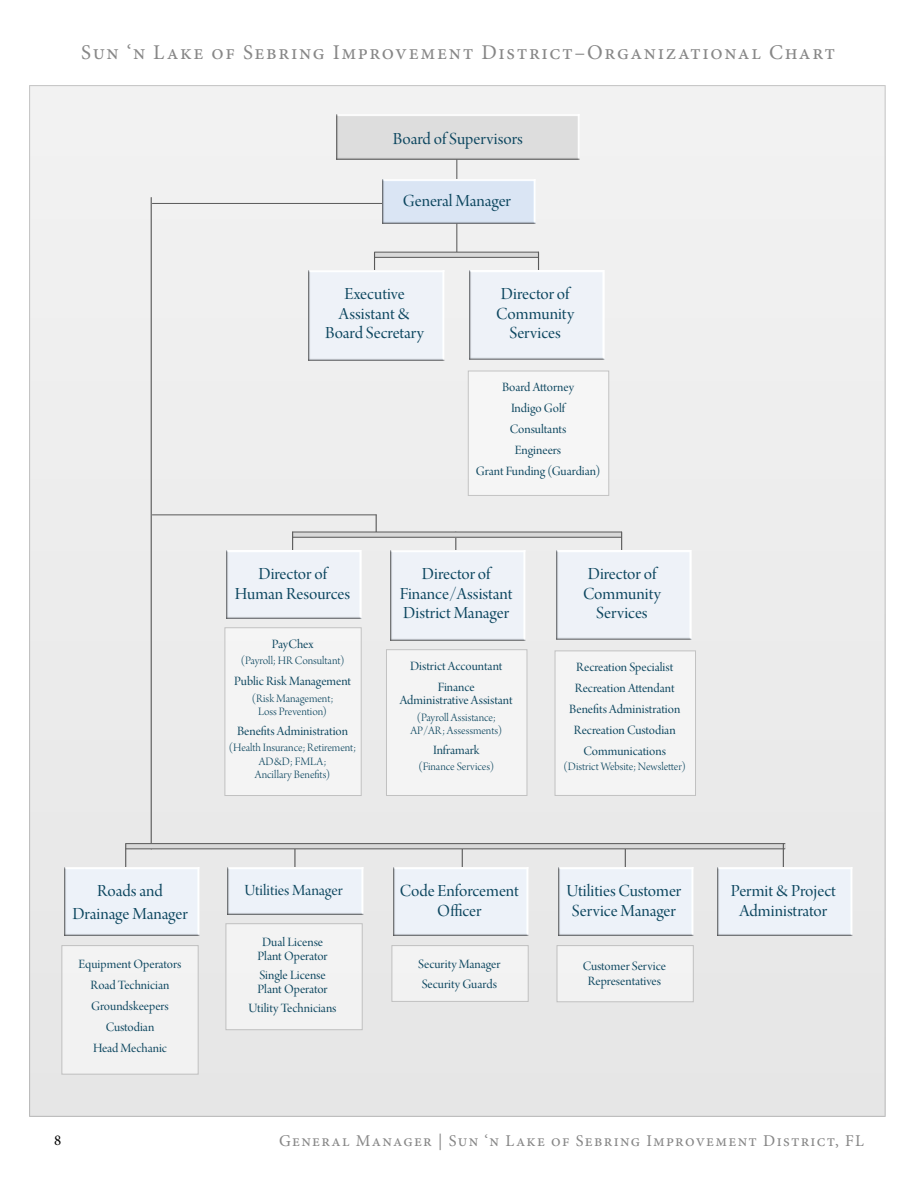
<style>
.page{position:relative;width:918px;height:1188px;background:#fff}
.page>*{position:absolute;margin:0;border:0;box-sizing:border-box;transform-origin:0 0}
.t1{font:21px "Minion Pro";letter-spacing:.075em;color:#878787}
.t2{font:18px/19.5px "Arno Pro Display";color:#0c465f;text-align:center}
.t3{font:16.5px "Minion Pro";letter-spacing:.075em;color:#878787}
.t4{font:16.5px "Arno Pro Display";color:#0c465f}
.t5{font:15px "Minion Pro";color:#000}
.t6{font:13.5px/21px "Arno Pro Display";color:#0c465f;text-align:center}
.t7{font:12px/13.5px "Arno Pro Light Display";color:#0c465f;text-align:center}
</style>
<div class="page">
<div style="left:29px;top:85px;width:857px;height:1032px;background:#ededed"></div>
<hr style="left:151px;top:198px;width:1px;height:651px;background:#595959">
<hr style="left:625px;top:844px;width:1px;height:38px;background:#595959">
<svg style="left:455px;top:538px;width:1px;height:12px"></svg>
<svg style="left:376px;top:515px;width:1px;height:17px"></svg>
<hr style="left:456px;top:118px;width:1px;height:138px;background:#595959">
<hr style="left:462px;top:844px;width:1px;height:38px;background:#595959">
<hr style="left:294px;top:844px;width:2px;height:38px;background:#595959">
<div style="left:293px;top:532px;width:329px;height:5px;background:#d9d9d9"></div>
<svg style="left:375px;top:253px;width:163px;height:4px"></svg>
<div style="left:126px;top:844px;width:659px;height:5px;background:#d9d9d9"></div>
<div style="left:225px;top:627px;width:137px;height:169px;background:#f4f4f4;border:1px solid #999"></div>
<div style="left:62px;top:945px;width:137px;height:129px;background:#f2f2f2;border:1px solid #999"></div>
<div style="left:226px;top:923px;width:137px;height:107px;background:#f2f2f2;border:1px solid #999"></div>
<div style="left:392px;top:945px;width:137px;height:57px;background:#f2f2f2;border:1px solid #999"></div>
<div style="left:557px;top:945px;width:137px;height:57px;background:#f2f2f2;border:1px solid #999"></div>
<div style="left:386px;top:649px;width:141px;height:147px;background:#f4f4f4;border:1px solid #999"></div>
<div style="left:555px;top:651px;width:141px;height:145px;background:#f4f4f4;border:1px solid #999"></div>
<div style="left:468px;top:371px;width:141px;height:125px;background:#f6f6f6;border:1px solid #999"></div>
<img style="left:336px;top:114px;width:244px;height:46px">
<hr style="left:293px;top:537px;width:329px;height:1px;background:#595959">
<hr style="left:375px;top:257px;width:163px;height:1px;background:#595959">
<hr style="left:126px;top:848px;width:659px;height:1px;background:#595959">
<hr style="left:293px;top:532px;width:329px;height:1px;background:#595959">
<hr style="left:375px;top:252px;width:163px;height:1px;background:#595959">
<hr style="left:152px;top:203px;width:329px;height:1px;background:#595959">
<hr style="left:152px;top:514px;width:224px;height:1px;background:#595959">
<hr style="left:126px;top:843px;width:659px;height:1px;background:#595959">
<hr style="left:292px;top:532px;width:1px;height:38px;background:#595959">
<hr style="left:374px;top:252px;width:1px;height:39px;background:#595959">
<hr style="left:125px;top:844px;width:1px;height:38px;background:#595959">
<hr style="left:621px;top:532px;width:1px;height:39px;background:#595959">
<hr style="left:538px;top:252px;width:1px;height:39px;background:#595959">
<hr style="left:783px;top:844px;width:1px;height:38px;background:#595959">
<img style="left:383px;top:179px;width:152px;height:45px">
<img style="left:227px;top:550px;width:135px;height:69px">
<img style="left:64px;top:867px;width:136px;height:69px">
<div style="left:390px;top:550px;width:136px;height:90px;background:#eef2f8"></div>
<div style="left:309px;top:270px;width:135px;height:90px;background:#eef2f8"></div>
<img style="left:228px;top:867px;width:135px;height:47px">
<img style="left:556px;top:550px;width:135px;height:90px">
<div style="left:470px;top:271px;width:135px;height:89px;background:#eef2f8"></div>
<img style="left:394px;top:867px;width:135px;height:69px">
<img style="left:718px;top:867px;width:135px;height:69px">
<img style="left:558px;top:867px;width:135px;height:69px">
<h1 class="t1" style="left:81px;top:44px;width:755px">Sun ‘n Lake of Sebring Improvement District–Organizational Chart</h1>
<h2 class="t2" style="left:393px;top:131px;width:131px">Board of Supervisors</h2>
<h2 class="t2" style="left:403px;top:193px;width:110px">General Manager</h2>
<h2 class="t2" style="left:325px;top:286px;width:101px">Executive<br>Assistant &amp;<br>Board Secretary</h2>
<h2 class="t2" style="left:496px;top:286px;width:79px">Director of<br>Community<br>Services</h2>
<p class="t6" style="left:476px;top:378px;width:126px">Board Attorney<br>Indigo Golf<br>Consultants<br>Engineers<br>Grant Funding (Guardian)</p>
<h2 class="t2" style="left:72px;top:882px;width:117px;line-height:22.5px">Roads and<br>Drainage Manager</h2>
<p class="t6" style="left:79px;top:955px;width:104px">Equipment Operators<br>Road Technician<br>Groundskeepers<br>Custodian<br>Head Mechanic</p>
<h2 class="t2" style="left:235px;top:566px;width:117px">Director of<br>Human Resources</h2>
<p class="t6" style="left:272px;top:635px;width:43px">PayChex</p>
<p class="t7" style="left:241px;top:655px;width:105px">(Payroll; HR Consultant)</p>
<p class="t6" style="left:234px;top:672px;width:119px">Public Risk Management</p>
<p class="t7" style="left:252px;top:693px;width:83px">(Risk Management;<br>Loss Prevention)</p>
<p class="t6" style="left:237px;top:722px;width:113px">Benefits Administration</p>
<p class="t7" style="left:229px;top:742px;width:129px">(Health Insurance; Retirement;<br>AD&amp;D; FMLA;<br>Ancillary Benefits)</p>
<p class="t4" style="left:244px;top:884px;width:100px">Utilities Manager</p>
<p class="t6" style="left:258px;top:937px;width:72px;line-height:13.5px">Dual License<br>Plant Operator</p>
<p class="t6" style="left:258px;top:970px;width:72px;line-height:13.5px;text-align:left">Single License<br>Plant Operator</p>
<p class="t6" style="left:249px;top:999px;width:90px">Utility Technicians</p>
<h2 class="t2" style="left:400px;top:566px;width:114px">Director of<br>Finance/Assistant<br>District Manager</h2>
<p class="t6" style="left:410px;top:657px;width:94px">District Accountant<br>Finance</p>
<p class="t6" style="left:400px;top:691px;width:115px">Administrative Assistant</p>
<p class="t7" style="left:410px;top:712px;width:93px">(Payroll Assistance;<br>AP/AR; Assessments)</p>
<p class="t6" style="left:433px;top:741px;width:48px">Inframark</p>
<p class="t7" style="left:418px;top:761px;width:77px">(Finance Services)</p>
<h2 class="t2" style="left:583px;top:566px;width:79px">Director of<br>Community<br>Services</h2>
<p class="t6" style="left:569px;top:658px;width:113px">Recreation Specialist<br>Recreation Attendant<br>Benefits Administration<br>Recreation Custodian<br>Communications</p>
<p class="t7" style="left:564px;top:761px;width:124px">(District Website; Newsletter)</p>
<h2 class="t2" style="left:400px;top:883px;width:121px">Code Enforcement<br>Officer</h2>
<h2 class="t2" style="left:731px;top:883px;width:106px">Permit &amp; Project<br>Administrator</h2>
<h2 class="t2" style="left:567px;top:883px;width:116px;text-align:left">Utilities Customer<br>Service Manager</h2>
<p class="t6" style="left:418px;top:956px;width:84px;line-height:19.5px;text-align:left">Security Manager<br>Security Guards</p>
<p class="t6" style="left:583px;top:960px;width:85px;line-height:15px">Customer Service<br>Representatives</p>
<p class="t5" style="left:54px;top:1134px;width:9px">8</p>
<p class="t3" style="left:279px;top:1134px;width:586px">General Manager | Sun ‘n Lake of Sebring Improvement District, FL</p>
</div>
